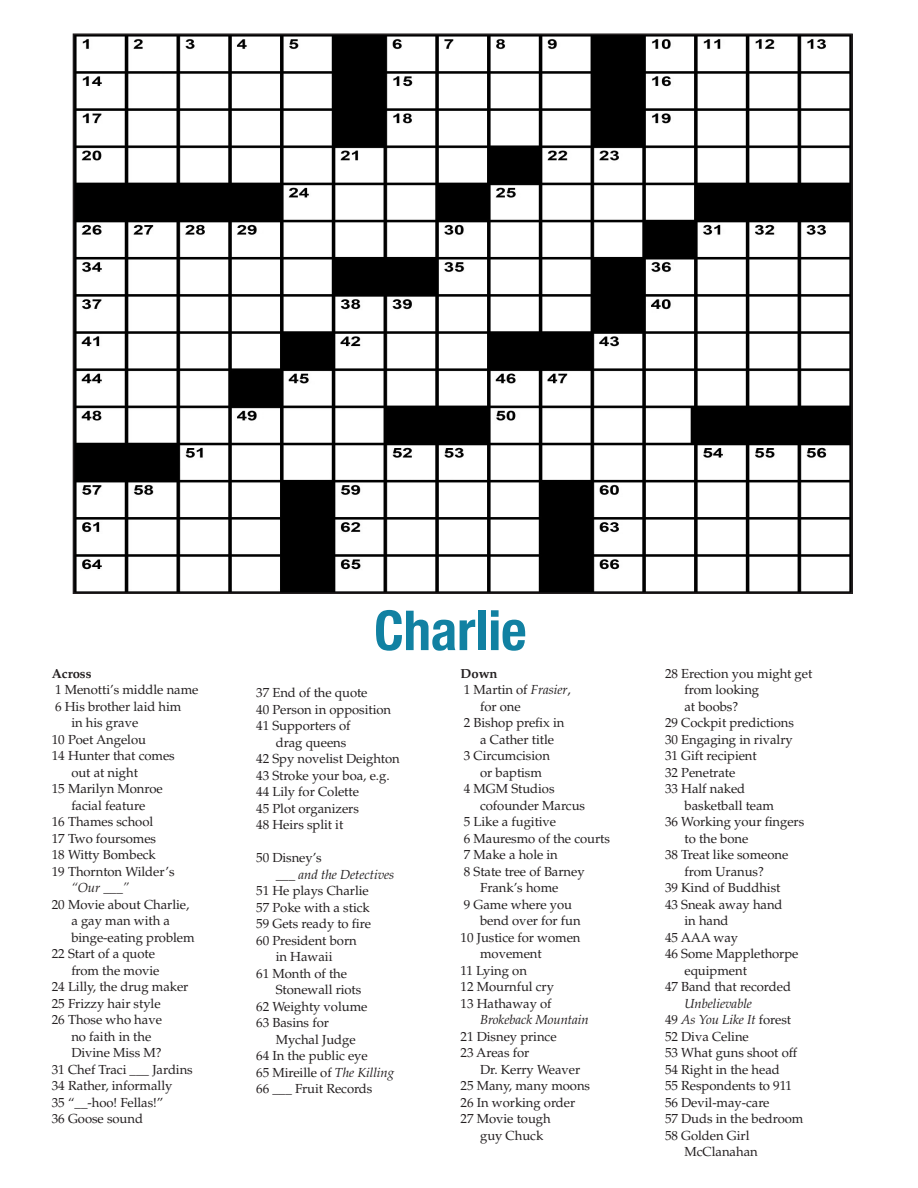
<style>
.page{position:relative;width:918px;height:1188px;background:#fff}
.page>*{position:absolute;margin:0;border:0;box-sizing:border-box;transform-origin:0 0}
.Body_Copy{font:700 condensed 55.2px "Helvetica Neue";letter-spacing:-.005em;color:#1181a2}
.Body_Copy-2{font:13.05px "Palatino LT Std";letter-spacing:-.005em;color:#231f20}
.Body_Copy-3{font:italic 13.05px "Palatino LT Std";letter-spacing:-.005em;color:#231f20}
.Body_Copy-4{font:700 13.05px "Palatino LT Std";letter-spacing:-.005em;color:#231f20}
.s1{font-style:italic}
.s2{font-style:normal}
</style>
<div class="page">
<img style="left:76px;top:36px;width:774px;height:555px">
<p class="Body_Copy-4" style="left:52px;top:666px;width:41px">Across</p>
<p class="Body_Copy-2" style="left:55px;top:682px;width:145px">1 Menotti’s middle name</p>
<p class="Body_Copy-2" style="left:55px;top:699px;width:128px">6 His brother laid him</p>
<p class="Body_Copy-2" style="left:71px;top:715px;width:68px">in his grave</p>
<p class="Body_Copy-2" style="left:52px;top:732px;width:96px">10 Poet Angelou</p>
<p class="Body_Copy-2" style="left:52px;top:748px;width:124px">14 Hunter that comes</p>
<p class="Body_Copy-2" style="left:71px;top:765px;width:68px">out at night</p>
<p class="Body_Copy-2" style="left:52px;top:781px;width:112px">15 Marilyn Monroe</p>
<p class="Body_Copy-2" style="left:71px;top:798px;width:75px">facial feature</p>
<p class="Body_Copy-2" style="left:52px;top:814px;width:103px">16 Thames school</p>
<p class="Body_Copy-2" style="left:52px;top:831px;width:106px">17 Two foursomes</p>
<p class="Body_Copy-2" style="left:52px;top:847px;width:106px">18 Witty Bombeck</p>
<p class="Body_Copy-2" style="left:52px;top:864px;width:124px">19 Thornton Wilder’s</p>
<p class="Body_Copy-3" style="left:71px;top:880px;width:60px">“Our ___”</p>
<p class="Body_Copy-2" style="left:52px;top:897px;width:139px">20 Movie about Charlie,</p>
<p class="Body_Copy-2" style="left:71px;top:913px;width:100px">a gay man with a</p>
<p class="Body_Copy-2" style="left:71px;top:930px;width:125px">binge-eating problem</p>
<p class="Body_Copy-2" style="left:52px;top:946px;width:105px">22 Start of a quote</p>
<p class="Body_Copy-2" style="left:71px;top:963px;width:90px">from the movie</p>
<p class="Body_Copy-2" style="left:52px;top:979px;width:138px">24 Lilly, the drug maker</p>
<p class="Body_Copy-2" style="left:52px;top:996px;width:110px">25 Frizzy hair style</p>
<p class="Body_Copy-2" style="left:52px;top:1012px;width:112px">26 Those who have</p>
<p class="Body_Copy-2" style="left:71px;top:1029px;width:81px">no faith in the</p>
<p class="Body_Copy-2" style="left:71px;top:1045px;width:92px">Divine Miss M?</p>
<p class="Body_Copy-2" style="left:52px;top:1062px;width:142px">31 Chef Traci ___ Jardins</p>
<p class="Body_Copy-2" style="left:52px;top:1078px;width:122px">34 Rather, informally</p>
<p class="Body_Copy-2" style="left:52px;top:1095px;width:113px">35 “__-hoo! Fellas!”</p>
<p class="Body_Copy-2" style="left:52px;top:1111px;width:93px">36 Goose sound</p>
<p class="Body_Copy" style="left:374px;top:585px;width:154px">Charlie</p>
<p class="Body_Copy-2" style="left:256px;top:685px;width:113px">37 End of the quote</p>
<p class="Body_Copy-2" style="left:256px;top:701px;width:136px">40 Person in opposition</p>
<p class="Body_Copy-2" style="left:256px;top:718px;width:96px">41 Supporters of</p>
<p class="Body_Copy-2" style="left:276px;top:734px;width:72px">drag queens</p>
<p class="Body_Copy-2" style="left:256px;top:751px;width:145px">42 Spy novelist Deighton</p>
<p class="Body_Copy-2" style="left:256px;top:767px;width:135px">43 Stroke your boa, e.g.</p>
<p class="Body_Copy-2" style="left:256px;top:784px;width:104px">44 Lily for Colette</p>
<p class="Body_Copy-2" style="left:256px;top:800px;width:104px">45 Plot organizers</p>
<p class="Body_Copy-2" style="left:256px;top:817px;width:89px">48 Heirs split it</p>
<p class="Body_Copy-2" style="left:256px;top:850px;width:67px">50 Disney’s</p>
<p class="Body_Copy-3" style="left:276px;top:867px;width:120px">___ and the Detectives</p>
<p class="Body_Copy-2" style="left:256px;top:883px;width:114px">51 He plays Charlie</p>
<p class="Body_Copy-2" style="left:256px;top:899px;width:115px">57 Poke with a stick</p>
<p class="Body_Copy-2" style="left:256px;top:916px;width:116px">59 Gets ready to fire</p>
<p class="Body_Copy-2" style="left:256px;top:932px;width:102px">60 President born</p>
<p class="Body_Copy-2" style="left:276px;top:949px;width:58px">in Hawaii</p>
<p class="Body_Copy-2" style="left:256px;top:965px;width:92px">61 Month of the</p>
<p class="Body_Copy-2" style="left:276px;top:982px;width:87px">Stonewall riots</p>
<p class="Body_Copy-2" style="left:256px;top:998px;width:113px">62 Weighty volume</p>
<p class="Body_Copy-2" style="left:256px;top:1015px;width:74px">63 Basins for</p>
<p class="Body_Copy-2" style="left:276px;top:1031px;width:81px">Mychal Judge</p>
<p class="Body_Copy-2" style="left:256px;top:1048px;width:113px">64 In the public eye</p>
<p class="Body_Copy-2" style="left:256px;top:1064px;width:140px">65 Mireille of <span class="s1">The Killing</span></p>
<p class="Body_Copy-2" style="left:256px;top:1081px;width:118px">66 ___ Fruit Records</p>
<p class="Body_Copy-4" style="left:461px;top:666px;width:38px">Down</p>
<p class="Body_Copy-2" style="left:464px;top:682px;width:108px">1 Martin of <span class="s1">Frasier</span>,</p>
<p class="Body_Copy-2" style="left:480px;top:699px;width:42px">for one</p>
<p class="Body_Copy-2" style="left:464px;top:715px;width:102px">2 Bishop prefix in</p>
<p class="Body_Copy-2" style="left:480px;top:732px;width:75px">a Cather title</p>
<p class="Body_Copy-2" style="left:464px;top:748px;width:88px">3 Circumcision</p>
<p class="Body_Copy-2" style="left:480px;top:765px;width:63px">or baptism</p>
<p class="Body_Copy-2" style="left:464px;top:781px;width:92px">4 MGM Studios</p>
<p class="Body_Copy-2" style="left:480px;top:798px;width:106px">cofounder Marcus</p>
<p class="Body_Copy-2" style="left:464px;top:814px;width:94px">5 Like a fugitive</p>
<p class="Body_Copy-2" style="left:464px;top:831px;width:148px">6 Mauresmo of the courts</p>
<p class="Body_Copy-2" style="left:464px;top:847px;width:96px">7 Make a hole in</p>
<p class="Body_Copy-2" style="left:464px;top:864px;width:122px">8 State tree of Barney</p>
<p class="Body_Copy-2" style="left:480px;top:880px;width:80px">Frank’s home</p>
<p class="Body_Copy-2" style="left:464px;top:897px;width:110px">9 Game where you</p>
<p class="Body_Copy-2" style="left:480px;top:913px;width:102px">bend over for fun</p>
<p class="Body_Copy-2" style="left:461px;top:930px;width:121px">10 Justice for women</p>
<p class="Body_Copy-2" style="left:480px;top:946px;width:63px">movement</p>
<p class="Body_Copy-2" style="left:461px;top:963px;width:68px">11 Lying on</p>
<p class="Body_Copy-2" style="left:461px;top:979px;width:95px">12 Mournful cry</p>
<p class="Body_Copy-2" style="left:461px;top:996px;width:93px">13 Hathaway of</p>
<p class="Body_Copy-3" style="left:480px;top:1012px;width:110px">Brokeback Mountain</p>
<p class="Body_Copy-2" style="left:461px;top:1029px;width:98px">21 Disney prince</p>
<p class="Body_Copy-2" style="left:461px;top:1045px;width:70px">23 Areas for</p>
<p class="Body_Copy-2" style="left:480px;top:1062px;width:102px">Dr. Kerry Weaver</p>
<p class="Body_Copy-2" style="left:461px;top:1078px;width:131px">25 Many, many moons</p>
<p class="Body_Copy-2" style="left:461px;top:1095px;width:116px">26 In working order</p>
<p class="Body_Copy-2" style="left:461px;top:1111px;width:92px">27 Movie tough</p>
<p class="Body_Copy-2" style="left:480px;top:1128px;width:65px">guy Chuck</p>
<p class="Body_Copy-2" style="left:665px;top:666px;width:149px">28 Erection you might get</p>
<p class="Body_Copy-2" style="left:685px;top:682px;width:76px">from looking</p>
<p class="Body_Copy-2" style="left:685px;top:699px;width:55px">at boobs?</p>
<p class="Body_Copy-2" style="left:665px;top:715px;width:131px">29 Cockpit predictions</p>
<p class="Body_Copy-2" style="left:665px;top:732px;width:129px">30 Engaging in rivalry</p>
<p class="Body_Copy-2" style="left:665px;top:748px;width:93px">31 Gift recipient</p>
<p class="Body_Copy-2" style="left:665px;top:765px;width:72px">32 Penetrate</p>
<p class="Body_Copy-2" style="left:665px;top:781px;width:82px">33 Half naked</p>
<p class="Body_Copy-2" style="left:685px;top:798px;width:91px">basketball team</p>
<p class="Body_Copy-2" style="left:665px;top:814px;width:141px">36 Working your fingers</p>
<p class="Body_Copy-2" style="left:685px;top:831px;width:65px">to the bone</p>
<p class="Body_Copy-2" style="left:665px;top:847px;width:125px">38 Treat like someone</p>
<p class="Body_Copy-2" style="left:685px;top:864px;width:81px">from Uranus?</p>
<p class="Body_Copy-2" style="left:665px;top:880px;width:117px">39 Kind of Buddhist</p>
<p class="Body_Copy-2" style="left:665px;top:897px;width:119px">43 Sneak away hand</p>
<p class="Body_Copy-2" style="left:685px;top:913px;width:46px">in hand</p>
<p class="Body_Copy-2" style="left:665px;top:930px;width:75px">45 AAA way</p>
<p class="Body_Copy-2" style="left:665px;top:946px;width:135px">46 Some Mapplethorpe</p>
<p class="Body_Copy-2" style="left:685px;top:963px;width:64px">equipment</p>
<p class="Body_Copy-2" style="left:665px;top:979px;width:128px">47 Band that recorded</p>
<p class="Body_Copy-3" style="left:685px;top:996px;width:69px">Unbelievable</p>
<p class="Body_Copy-3" style="left:665px;top:1012px;width:128px"><span class="s2">49</span> As You Like It <span class="s2">forest</span></p>
<p class="Body_Copy-2" style="left:665px;top:1029px;width:85px">52 Diva Celine</p>
<p class="Body_Copy-2" style="left:665px;top:1045px;width:134px">53 What guns shoot off</p>
<p class="Body_Copy-2" style="left:665px;top:1062px;width:116px">54 Right in the head</p>
<p class="Body_Copy-2" style="left:665px;top:1078px;width:129px">55 Respondents to 911</p>
<p class="Body_Copy-2" style="left:665px;top:1095px;width:106px">56 Devil-may-care</p>
<p class="Body_Copy-2" style="left:665px;top:1111px;width:140px">57 Duds in the bedroom</p>
<p class="Body_Copy-2" style="left:665px;top:1128px;width:86px">58 Golden Girl</p>
<p class="Body_Copy-2" style="left:685px;top:1144px;width:75px">McClanahan</p>
</div>
